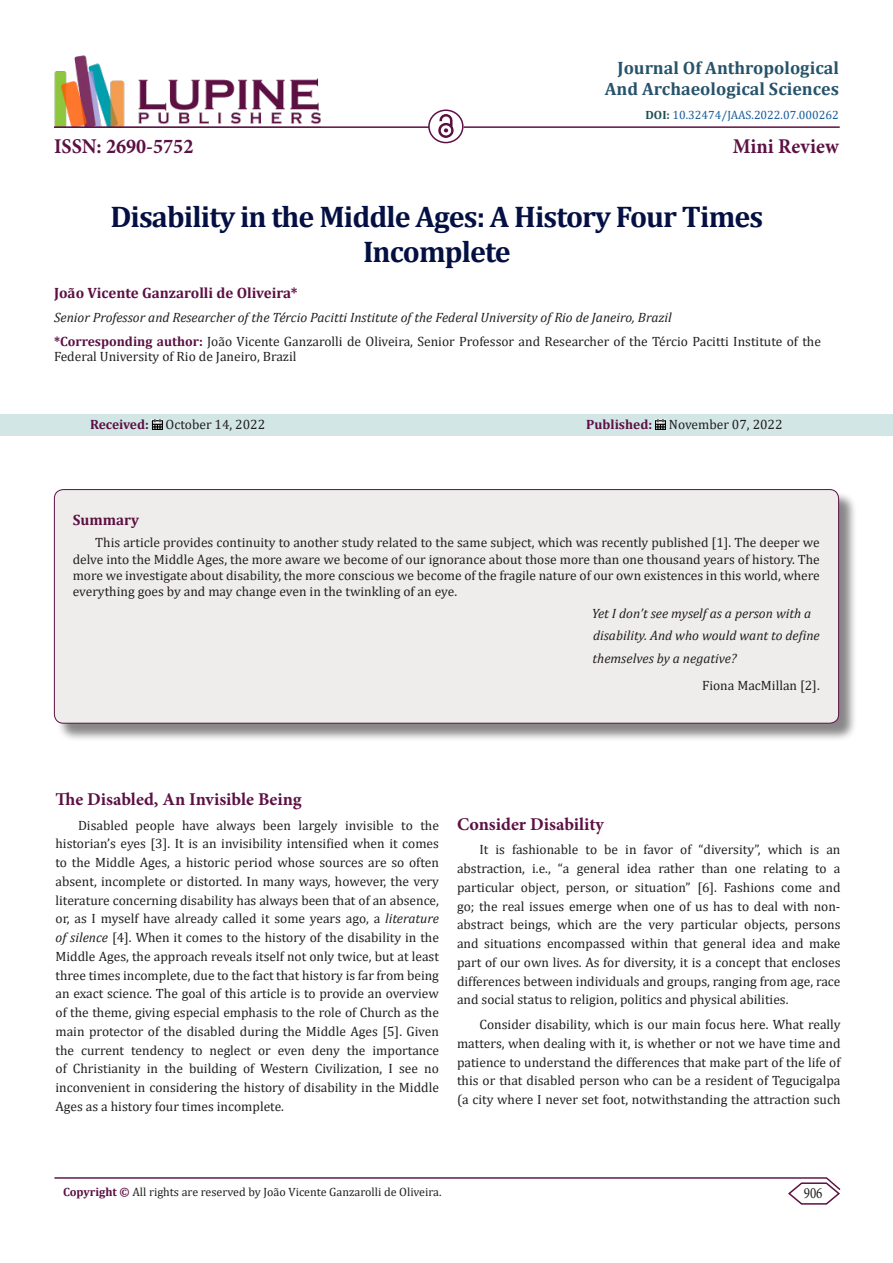
<style>
.page{position:relative;width:893px;height:1263px;background:#fff}
.page>*{position:absolute;margin:0;border:0;box-sizing:border-box;transform-origin:0 0}
.t1{font:700 30px/34.5px "Cambria";letter-spacing:-.03em;color:#041043;text-align:center}
.t2{font:700 21px "Minion Pro";color:#5c1043;scale:.96 1}
.t3{font:700 18px/21.6px "Cambria";color:#27536a;text-align:right}
.t4{font:700 18px "Minion Pro";color:#5c1043}
.t5{font:15.75px "Minion Pro";color:#231f20;scale:.83 1}
.t6{font:700 15px "Cambria";color:#5c1043}
.t7{font:13.5px/18.8px "Cambria";color:#231f20;text-align:justify}
.t8{font:italic 13.5px "Cambria";color:#231f20}
.t9{font:12px "Cambria";color:#231f20}
.t10{font:12px "Cambria";color:#175d9e}
.s1{font-weight:700;color:#1e5050}
.s2{font-weight:700;color:#5c1043}
.s3{font-style:italic}
</style>
<div class="page">
<hr style="left:54px;top:1177px;width:773px;height:2px;background:#5c1043">
<svg style="left:787px;top:1177px;width:54px;height:28px"></svg>
<img style="left:54px;top:55px;width:267px;height:71px">
<hr style="left:54px;top:126px;width:375px;height:2px;background:#5c1043">
<img style="left:438px;top:115px;width:15px;height:23px">
<div style="left:0;top:414px;width:893px;height:21px;background:#d2e6e6"></div>
<svg style="left:152px;top:419px;width:11px;height:11px"></svg>
<svg style="left:655px;top:419px;width:11px;height:11px"></svg>
<div style="left:428px;top:109px;width:36px;height:34px;border:2px solid #5c1043;border-radius:50%"></div>
<hr style="left:464px;top:126px;width:376px;height:2px;background:#5c1043">
<div style="left:56px;top:491px;width:802px;height:251px;background:#231f20;opacity:.54"></div>
<div style="left:54px;top:490px;width:785px;height:233px;background:#efedec;border-radius:9px"></div>
<div style="left:54px;top:489px;width:785px;height:234px;border:1px solid #5c1043;border-radius:9px"></div>
<p class="t2" style="left:54px;top:131px;width:147px">ISSN: 2690-5752</p>
<p class="t3" style="left:605px;top:56px;width:236px">Journal Of Anthropological<br>And Archaeological Sciences</p>
<p class="t2" style="left:733px;top:131px;width:112px">Mini Review</p>
<p class="t10" style="left:645px;top:108px;width:195px"><span class="s1">DOI:</span> 10.32474/JAAS.2022.07.000262</p>
<p class="t1" style="left:110px;top:199px;width:654px">Disability in the Middle Ages: A History Four Times<br>Incomplete</p>
<p class="t6" style="left:54px;top:282px;width:245px">João Vicente Ganzarolli de Oliveira*</p>
<p class="t8" style="left:54px;top:307px;width:619px">Senior Professor and Researcher of the Tércio Pacitti Institute of the Federal University of Rio de Janeiro, Brazil</p>
<p class="t7" style="left:54px;top:333px;width:768px;line-height:15px"><span class="s2">*Corresponding author:</span> João Vicente Ganzarolli de Oliveira, Senior Professor and Researcher of the Tércio Pacitti Institute of the<br>Federal University of Rio de Janeiro, Brazil</p>
<p class="t7" style="left:90px;top:415px;width:177px"><span class="s2">Received:</span> October 14, 2022</p>
<p class="t7" style="left:586px;top:415px;width:198px"><span class="s2">Published:</span> November 07, 2022</p>
<p class="t6" style="left:73px;top:509px;width:68px">Summary</p>
<p class="t7" style="left:73px;top:535px;width:749px;line-height:16.2px;text-indent:22px">This article provides continuity to another study related to the same subject, which was recently published [1]. The deeper we delve into the Middle Ages, the more aware we become of our ignorance about those more than one thousand years of history. The more we investigate about disability, the more conscious we become of the fragile nature of our own existences in this world, where everything goes by and may change even in the twinkling of an eye.</p>
<p class="t8" style="left:592px;top:604px;width:221px">Yet I don’t see myself as a person with a</p>
<p class="t8" style="left:593px;top:626px;width:228px">disability. And who would want to define</p>
<p class="t8" style="left:592px;top:648px;width:145px">themselves by a negative?</p>
<p class="t7" style="left:702px;top:676px;width:119px">Fiona MacMillan [2].</p>
<p class="t4" style="left:56px;top:786px;width:248px">The Disabled, An Invisible Being</p>
<p class="t7" style="left:56px;top:815px;width:385px;text-indent:22px">Disabled people have always been largely invisible to the historian’s eyes [3]. It is an invisibility intensified when it comes to the Middle Ages, a historic period whose sources are so often absent, incomplete or distorted. In many ways, however, the very literature concerning disability has always been that of an absence, or, as I myself have already called it some years ago, a <span class="s3">literature of silence</span> [4]. When it comes to the history of the disability in the Middle Ages, the approach reveals itself not only twice, but at least three times incomplete, due to the fact that history is far from being an exact science. The goal of this article is to provide an overview of the theme, giving especial emphasis to the role of Church as the main protector of the disabled during the Middle Ages [5]. Given the current tendency to neglect or even deny the importance of Christianity in the building of Western Civilization, I see no inconvenient in considering the history of disability in the Middle Ages as a history four times incomplete.</p>
<p class="t4" style="left:457px;top:811px;width:148px">Consider Disability</p>
<p class="t7" style="left:457px;top:840px;width:385px;text-indent:22px">It is fashionable to be in favor of “diversity”, which is an abstraction, i.e., “a general idea rather than one relating to a particular object, person, or situation” [6]. Fashions come and go; the real issues emerge when one of us has to deal with non&shy;abstract beings, which are the very particular objects, persons and situations encompassed within that general idea and make part of our own lives. As for diversity, it is a concept that encloses differences between individuals and groups, ranging from age, race and social status to religion, politics and physical abilities.</p>
<p class="t7" style="left:457px;top:1015px;width:385px;text-indent:22px">Consider disability, which is our main focus here. What really matters, when dealing with it, is whether or not we have time and patience to understand the differences that make part of the life of this or that disabled person who can be a resident of Tegucigalpa (a city where I never set foot, notwithstanding the attraction such</p>
<p class="t9" style="left:63px;top:1185px;width:380px"><span class="s2">Copyright ©</span> All rights are reserved by João Vicente Ganzarolli de Oliveira.</p>
<p class="t5" style="left:804px;top:1183px;width:24px">906</p>
</div>
